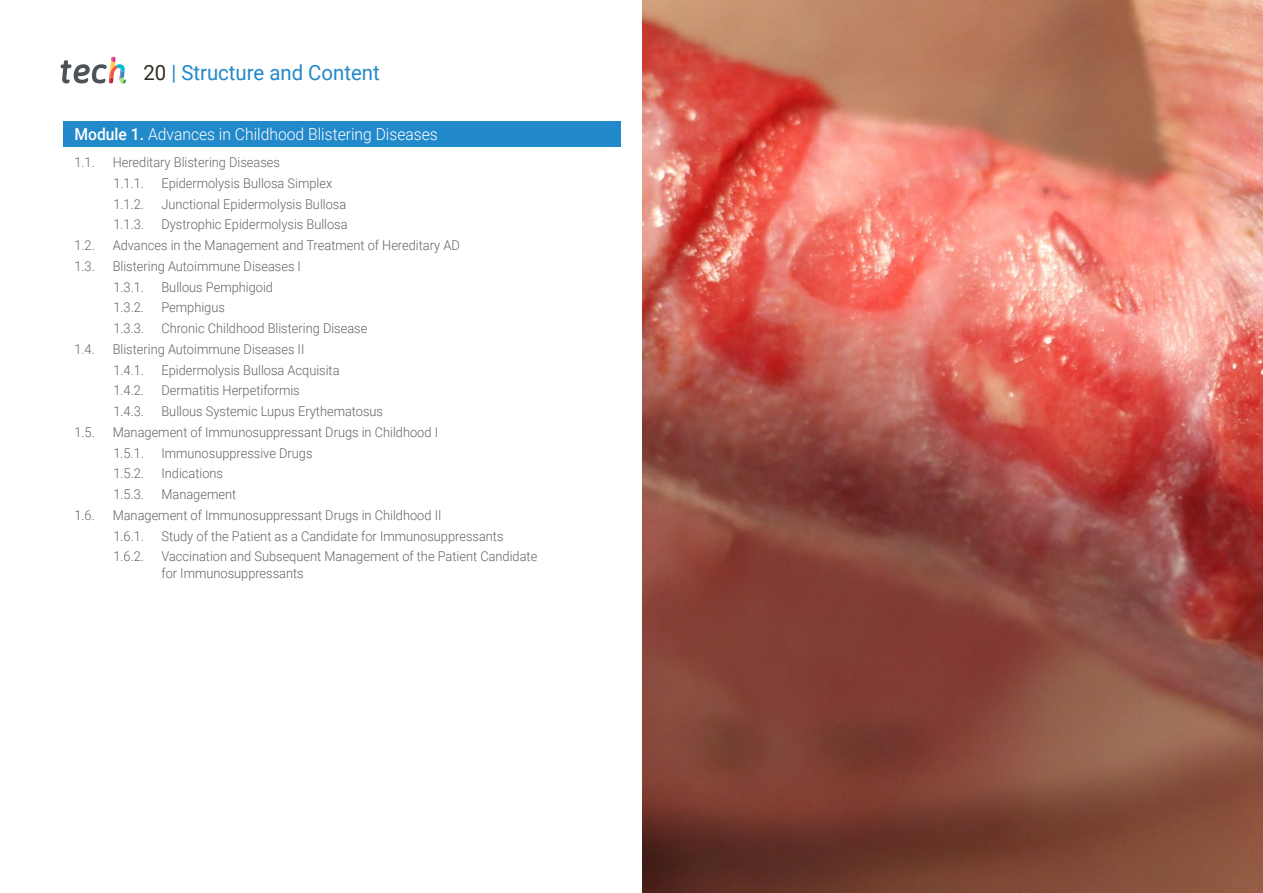
<style>
.page{position:relative;width:1263px;height:893px;background:#fff}
.page>*{position:absolute;margin:0;border:0;box-sizing:border-box;transform-origin:0 0}
.t1{font:21px "Roboto";color:#2289ca}
.t2{font:300 16.5px "Roboto";color:#fff;scale:.95 1}
.t3{font:300 13.5px/20.7px "Roboto";color:#61646a;scale:.95 1}
.s1{color:#312e20}
.s2{font-weight:500}
</style>
<div class="page">
<div style="left:63px;top:121px;width:558px;height:25px;background:#2289ca"></div>
<img style="left:642px;top:0;width:621px;height:893px">
<svg style="left:61px;top:57px;width:65px;height:27px"></svg>
<h1 class="t1" style="left:144px;top:57px;width:238px"><span class="s1">20</span> | Structure and Content</h1>
<p class="t2" style="left:74px;top:123px;width:384px"><span class="s2">Module 1.</span> Advances in Childhood Blistering Diseases</p>
<p class="t3" style="left:74px;top:151px;width:23px">1.1.</p>
<p class="t3" style="left:113px;top:151px;width:178px">Hereditary Blistering Diseases<br>1.1.1.</p>
<p class="t3" style="left:161px;top:172px;width:181px">Epidermolysis Bullosa Simplex</p>
<p class="t3" style="left:113px;top:193px;width:34px">1.1.2.</p>
<p class="t3" style="left:161px;top:193px;width:196px">Junctional Epidermolysis Bullosa</p>
<p class="t3" style="left:113px;top:214px;width:34px">1.1.3.</p>
<p class="t3" style="left:161px;top:214px;width:198px">Dystrophic Epidermolysis Bullosa</p>
<p class="t3" style="left:74px;top:234px;width:23px">1.2.</p>
<p class="t3" style="left:113px;top:234px;width:367px">Advances in the Management and Treatment of Hereditary AD</p>
<p class="t3" style="left:74px;top:255px;width:23px">1.3.</p>
<p class="t3" style="left:113px;top:255px;width:200px">Blistering Autoimmune Diseases I<br>1.3.1.</p>
<p class="t3" style="left:161px;top:276px;width:119px">Bullous Pemphigoid</p>
<p class="t3" style="left:113px;top:297px;width:34px">1.3.2.</p>
<p class="t3" style="left:161px;top:297px;width:68px">Pemphigus</p>
<p class="t3" style="left:113px;top:317px;width:34px">1.3.3.</p>
<p class="t3" style="left:161px;top:317px;width:218px">Chronic Childhood Blistering Disease</p>
<p class="t3" style="left:74px;top:338px;width:23px">1.4.</p>
<p class="t3" style="left:113px;top:338px;width:203px">Blistering Autoimmune Diseases II<br>1.4.1.</p>
<p class="t3" style="left:161px;top:359px;width:189px">Epidermolysis Bullosa Acquisita</p>
<p class="t3" style="left:113px;top:380px;width:34px">1.4.2.</p>
<p class="t3" style="left:161px;top:380px;width:147px">Dermatitis Herpetiformis</p>
<p class="t3" style="left:113px;top:400px;width:34px">1.4.3.</p>
<p class="t3" style="left:161px;top:400px;width:235px">Bullous Systemic Lupus Erythematosus</p>
<p class="t3" style="left:74px;top:421px;width:23px">1.5.</p>
<p class="t3" style="left:113px;top:421px;width:344px">Management of Immunosuppressant Drugs in Childhood I<br>1.5.1.</p>
<p class="t3" style="left:161px;top:442px;width:160px">Immunosuppressive Drugs</p>
<p class="t3" style="left:113px;top:463px;width:34px">1.5.2.</p>
<p class="t3" style="left:161px;top:463px;width:66px">Indications</p>
<p class="t3" style="left:113px;top:483px;width:34px">1.5.3.</p>
<p class="t3" style="left:161px;top:483px;width:80px">Management</p>
<p class="t3" style="left:74px;top:504px;width:23px">1.6.</p>
<p class="t3" style="left:113px;top:504px;width:348px">Management of Immunosuppressant Drugs in Childhood II<br>1.6.1.</p>
<p class="t3" style="left:161px;top:525px;width:362px">Study of the Patient as a Candidate for Immunosuppressants</p>
<p class="t3" style="left:113px;top:546px;width:34px">1.6.2.</p>
<p class="t3" style="left:161px;top:548px;width:397px;line-height:16.5px">Vaccination and Subsequent Management of the Patient Candidate for Immunosuppressants</p>
</div>
